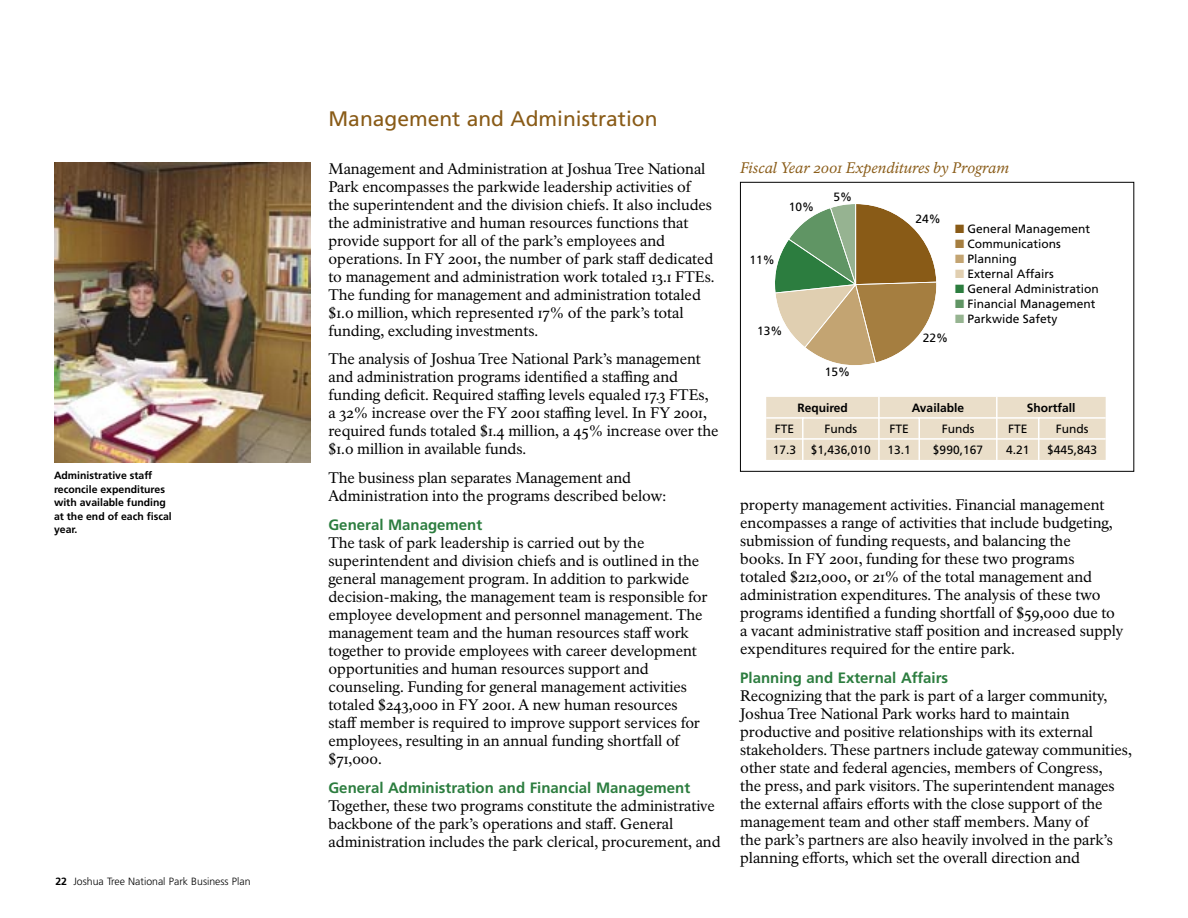
<style>
.page{position:relative;width:1188px;height:918px;background:#fff}
.page>*{position:absolute;margin:0;border:0;box-sizing:border-box;transform-origin:0 0}
.t1{font:21px "Frutiger";color:#895b17}
.t2{font:15px/18px "NPS Rawlinson";color:#000}
.t3{font:700 15px "Frutiger";color:#2c7d3f}
.t4{font:italic 15px "NPS Rawlinson";color:#895b17}
.t5{font:12px/15px "Frutiger";color:#000}
.t6{font:700 12px "Frutiger";color:#000}
.t7{font:700 10.5px/13.5px "Frutiger";color:#000}
.t8{font:300 10.5px "Frutiger";color:#000}
.s1{font-weight:700}
</style>
<div class="page">
<div style="left:740px;top:182px;width:394px;height:290px;border:1px solid #000"></div>
<svg style="left:766px;top:397px;width:340px;height:63px;background:#ebe0cc"></svg>
<svg style="left:775px;top:204px;width:161px;height:161px"></svg>
<img style="left:54px;top:162px;width:257px;height:301px">
<p class="t7" style="left:54px;top:469px;width:119px">Administrative staff reconcile expenditures with available funding at the end of each fiscal year.</p>
<p class="t8" style="left:55px;top:876px;width:197px"><span class="s1">22</span> Joshua Tree National Park Business Plan</p>
<h1 class="t1" style="left:328px;top:106px;width:331px">Management and Administration</h1>
<p class="t2" style="left:328px;top:160px;width:388px">Management and Administration at Joshua Tree National Park encompasses the parkwide leadership activities of the superintendent and the division chiefs. It also includes the administrative and human resources functions that provide support for all of the park’s employees and operations. In FY 2001, the number of park staff dedicated to management and administration work totaled 13.1 FTEs.<br>The funding for management and administration totaled $1.0 million, which represented 17% of the park’s total funding, excluding investments.</p>
<p class="t2" style="left:328px;top:350px;width:392px">The analysis of Joshua Tree National Park’s management and administration programs identified a staffing and funding deficit. Required staffing levels equaled 17.3 FTEs, a 32% increase over the FY 2001 staffing level. In FY 2001, required funds totaled $1.4 million, a 45% increase over the $1.0 million in available funds.</p>
<p class="t2" style="left:328px;top:469px;width:339px">The business plan separates Management and<br>Administration into the programs described below:</p>
<p class="t3" style="left:328px;top:516px;width:155px">General Management</p>
<p class="t2" style="left:328px;top:534px;width:381px">The task of park leadership is carried out by the superintendent and division chiefs and is outlined in the general management program. In addition to parkwide decision-making, the management team is responsible for employee development and personnel management. The management team and the human resources staff work together to provide employees with career development opportunities and human resources support and counseling. Funding for general management activities totaled $243,000 in FY 2001. A new human resources staff member is required to improve support services for employees, resulting in an annual funding shortfall of $71,000.</p>
<p class="t3" style="left:328px;top:779px;width:363px">General Administration and Financial Management</p>
<p class="t2" style="left:328px;top:797px;width:394px">Together, these two programs constitute the administrative backbone of the park’s operations and staff. General administration includes the park clerical, procurement, and</p>
<p class="t4" style="left:740px;top:159px;width:270px">Fiscal Year 2001 Expenditures by Program</p>
<p class="t5" style="left:789px;top:200px;width:27px">10%</p>
<p class="t5" style="left:749px;top:252px;width:27px">11%</p>
<p class="t5" style="left:834px;top:190px;width:20px">5%</p>
<p class="t5" style="left:757px;top:324px;width:27px">13%</p>
<p class="t5" style="left:825px;top:365px;width:27px">15%</p>
<p class="t5" style="left:915px;top:211px;width:27px">24%</p>
<p class="t5" style="left:923px;top:330px;width:27px">22%</p>
<p class="t5" style="left:968px;top:221px;width:133px">General Management<br>Communications<br>Planning<br>External Affairs<br>General Administration<br>Financial Management<br>Parkwide Safety</p>
<p class="t6" style="left:797px;top:401px;width:52px">Required</p>
<p class="t6" style="left:912px;top:401px;width:54px">Available</p>
<p class="t6" style="left:1027px;top:401px;width:50px">Shortfall</p>
<p class="t5" style="left:775px;top:421px;width:21px">FTE</p>
<p class="t5" style="left:825px;top:421px;width:34px">Funds</p>
<p class="t5" style="left:889px;top:421px;width:21px">FTE</p>
<p class="t5" style="left:942px;top:421px;width:34px">Funds</p>
<p class="t5" style="left:1008px;top:421px;width:21px">FTE</p>
<p class="t5" style="left:1056px;top:421px;width:34px">Funds</p>
<p class="t5" style="left:773px;top:442px;width:100px">17.3 $1,436,010</p>
<p class="t5" style="left:887px;top:442px;width:25px">13.1</p>
<p class="t5" style="left:933px;top:442px;width:52px">$990,167</p>
<p class="t5" style="left:1006px;top:442px;width:25px">4.21</p>
<p class="t5" style="left:1047px;top:442px;width:52px">$445,843</p>
<p class="t2" style="left:740px;top:496px;width:385px">property management activities. Financial management encompasses a range of activities that include budgeting, submission of funding requests, and balancing the<br>books. In FY 2001, funding for these two programs totaled $212,000, or 21% of the total management and administration expenditures. The analysis of these two programs identified a funding shortfall of $59,000 due to a vacant administrative staff position and increased supply expenditures required for the entire park.</p>
<p class="t3" style="left:740px;top:669px;width:209px">Planning and External Affairs</p>
<p class="t2" style="left:740px;top:687px;width:393px">Recognizing that the park is part of a larger community, Joshua Tree National Park works hard to maintain productive and positive relationships with its external stakeholders. These partners include gateway communities, other state and federal agencies, members of Congress,<br>the press, and park visitors. The superintendent manages the external affairs efforts with the close support of the management team and other staff members. Many of<br>the park’s partners are also heavily involved in the park’s planning efforts, which set the overall direction and</p>
</div>
